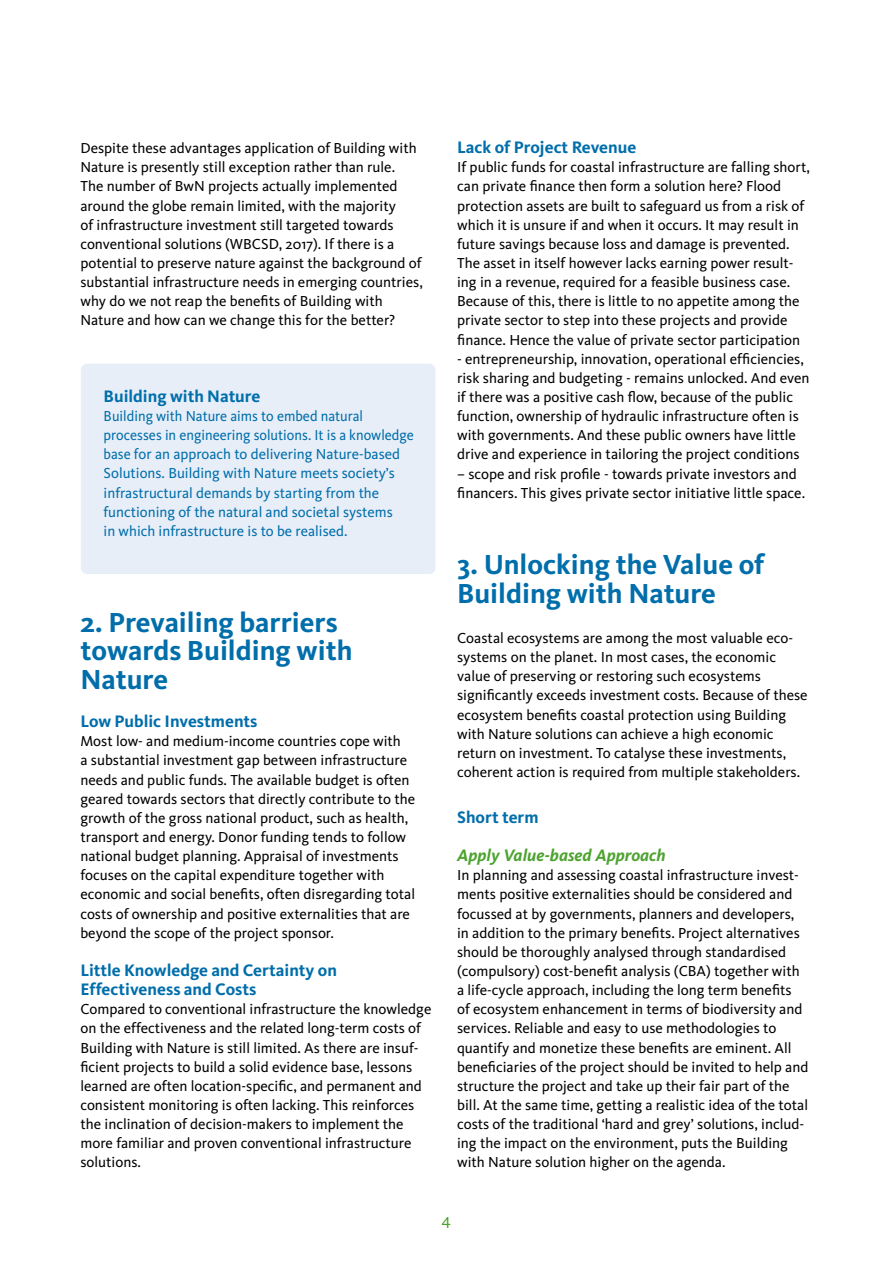
<style>
.page{position:relative;width:893px;height:1263px;background:#fff}
.page>*{position:absolute;margin:0;border:0;box-sizing:border-box;transform-origin:0 0}
.t1{font:700 28.5px/28.7px "Kievit";color:#006eab}
.t2{font:700 17.25px/19.2px "Kievit";color:#006eab}
.t3{font:italic 700 17.25px "Kievit";color:#4da32f}
.t4{font:16.5px "Kievit";color:#4da32f}
.t5{font:15px/19.2px "Kievit";color:#000}
.t6{font:15px/19.2px "Kievit";color:#006eab;scale:.95 1}
</style>
<div class="page">
<div style="left:81px;top:364px;width:354px;height:210px;background:#e7eef8;border-radius:6px"></div>
<p class="t5" style="left:80px;top:138px;width:344px">Despite these advantages application of Building with Nature is presently still exception rather than rule.<br>The number of BwN projects actually implemented around the globe remain limited, with the majority<br>of infrastructure investment still targeted towards conventional solutions (WBCSD, 2017). If there is a potential to preserve nature against the background of substantial infrastructure needs in emerging countries, why do we not reap the benefits of Building with Nature and how can we change this for the better?</p>
<p class="t2" style="left:104px;top:386px;width:158px">Building with Nature</p>
<p class="t6" style="left:104px;top:406px;width:328px">Building with Nature aims to embed natural processes in engineering solutions. It is a knowledge base for an approach to delivering Nature-based Solutions. Building with Nature meets society’s infrastructural demands by starting from the functioning of the natural and societal systems<br>in which infrastructure is to be realised.</p>
<h1 class="t1" style="left:80px;top:607px;width:274px">2. Prevailing barriers towards Building with<br>Nature</h1>
<p class="t2" style="left:80px;top:711px;width:179px">Low Public Investments</p>
<p class="t5" style="left:80px;top:731px;width:336px">Most low- and medium-income countries cope with<br>a substantial investment gap between infrastructure needs and public funds. The available budget is often geared towards sectors that directly contribute to the growth of the gross national product, such as health, transport and energy. Donor funding tends to follow national budget planning. Appraisal of investments focuses on the capital expenditure together with economic and social benefits, often disregarding total costs of ownership and positive externalities that are beyond the scope of the project sponsor.</p>
<p class="t2" style="left:80px;top:960px;width:258px">Little Knowledge and Certainty on<br>Effectiveness and Costs</p>
<p class="t5" style="left:80px;top:999px;width:352px">Compared to conventional infrastructure the knowledge on the effectiveness and the related long-term costs of Building with Nature is still limited. As there are insuf&shy;ficient projects to build a solid evidence base, lessons learned are often location-specific, and permanent and consistent monitoring is often lacking. This reinforces the inclination of decision-makers to implement the more familiar and proven conventional infrastructure solutions.</p>
<p class="t2" style="left:457px;top:137px;width:181px">Lack of Project Revenue</p>
<p class="t5" style="left:457px;top:157px;width:354px">If public funds for coastal infrastructure are falling short, can private finance then form a solution here? Flood protection assets are built to safeguard us from a risk of which it is unsure if and when it occurs. It may result in future savings because loss and damage is prevented.<br>The asset in itself however lacks earning power result&shy;ing in a revenue, required for a feasible business case.<br>Because of this, there is little to no appetite among the private sector to step into these projects and provide finance. Hence the value of private sector participation</p>
<p class="t5" style="left:457px;top:349px;width:354px">- entrepreneurship, innovation, operational efficiencies, risk sharing and budgeting - remains unlocked. And even if there was a positive cash flow, because of the public function, ownership of hydraulic infrastructure often is with governments. And these public owners have little drive and experience in tailoring the project conditions</p>
<p class="t5" style="left:457px;top:464px;width:350px">– scope and risk profile - towards private investors and financers. This gives private sector initiative little space.</p>
<h1 class="t1" style="left:457px;top:550px;width:309px">3. Unlocking the Value of<br>Building with Nature</h1>
<p class="t5" style="left:457px;top:628px;width:352px">Coastal ecosystems are among the most valuable eco&shy;systems on the planet. In most cases, the economic value of preserving or restoring such ecosystems significantly exceeds investment costs. Because of these ecosystem benefits coastal protection using Building with Nature solutions can achieve a high economic return on investment. To catalyse these investments, coherent action is required from multiple stakeholders.</p>
<p class="t2" style="left:457px;top:807px;width:83px">Short term</p>
<p class="t3" style="left:457px;top:845px;width:210px">Apply Value-based Approach</p>
<p class="t5" style="left:457px;top:865px;width:353px">In planning and assessing coastal infrastructure invest&shy;ments positive externalities should be considered and focussed at by governments, planners and developers, in addition to the primary benefits. Project alternatives should be thoroughly analysed through standardised (compulsory) cost-benefit analysis (CBA) together with a life-cycle approach, including the long term benefits<br>of ecosystem enhancement in terms of biodiversity and services. Reliable and easy to use methodologies to quantify and monetize these benefits are eminent. All beneficiaries of the project should be invited to help and structure the project and take up their fair part of the bill. At the same time, getting a realistic idea of the total costs of the traditional ‘hard and grey’ solutions, includ&shy;ing the impact on the environment, puts the Building with Nature solution higher on the agenda.</p>
<p class="t4" style="left:442px;top:1209px;width:11px">4</p>
</div>
